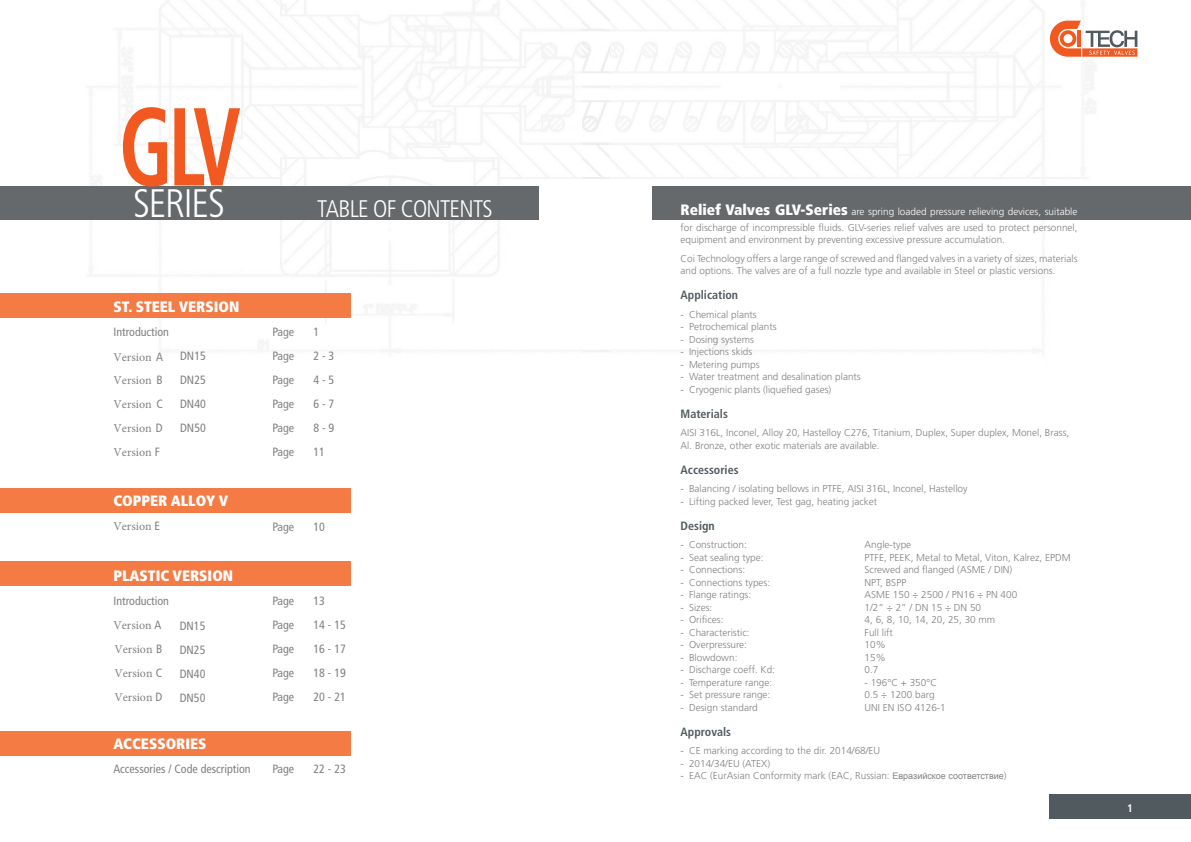
<style>
.page{position:relative;width:1191px;height:842px;background:#fff}
.page>*{position:absolute;margin:0;border:0;box-sizing:border-box;transform-origin:0 0}
.t1{font:700 condensed 110.6px "Frutiger";color:#f15921;scale:.75 1}
.t2{font:300 condensed 39.8px "Frutiger";letter-spacing:-.03em;color:#fff}
.t3{font:300 condensed 24px "Frutiger";letter-spacing:-.03em;color:#fff}
.t4{font:900 condensed 15px "Frutiger";color:#fff}
.t5{font:condensed 12px "Frutiger";color:#808180}
.t6{font:12px/24px "Minion Pro";color:#808180;text-align:justify}
.t7{font:700 condensed 12px "Frutiger";color:#515a5e}
.t8{font:700 condensed 11px "Frutiger";color:#fff}
.t9{font:300 10px/16px "Frutiger";color:#808180}
.s1{font-family:"Frutiger";font-stretch:condensed}
.s2{font-weight:900;font-stretch:condensed;font-size:15px;color:#fff}
.s3{color:#fff}
.s4{font-family:"Arial";font-weight:400;font-size:9px}
</style>
<div class="page">
<img style="left:85px;top:0;width:1020px;height:354px">
<img style="left:583px;top:0;width:26px;height:354px">
<div style="left:1049px;top:794px;width:142px;height:25px;background:#515a5e"></div>
<svg style="left:1050px;top:21px;width:87px;height:36px"></svg>
<div style="left:652px;top:186px;width:539px;height:33px;background:#66696c"></div>
<div style="left:0;top:186px;width:539px;height:33px;background:#66696c"></div>
<div style="left:0;top:561px;width:351px;height:25px;background:#f47b44"></div>
<div style="left:0;top:731px;width:351px;height:24px;background:#f47b44"></div>
<div style="left:0;top:488px;width:351px;height:25px;background:#f47b44"></div>
<div style="left:0;top:293px;width:351px;height:25px;background:#f47b44"></div>
<h1 class="t1" style="left:119px;top:82px;width:164px">GLV</h1>
<h2 class="t2" style="left:133px;top:181px;width:93px">SERIES</h2>
<h3 class="t3" style="left:317px;top:195px;width:177px">TABLE OF CONTENTS</h3>
<h3 class="t4" style="left:113px;top:298px;width:127px">ST. STEEL VERSION</h3>
<p class="t5" style="left:113px;top:325px;width:57px">Introduction</p>
<p class="t5" style="left:272px;top:325px;width:23px">Page</p>
<p class="t5" style="left:313px;top:325px;width:7px">1</p>
<p class="t6" style="left:113px;top:345px;width:51px">Version <span class="s1">A</span></p>
<p class="t5" style="left:180px;top:349px;width:27px">DN15</p>
<p class="t5" style="left:272px;top:349px;width:23px">Page</p>
<p class="t5" style="left:313px;top:349px;width:22px">2 - 3</p>
<p class="t5" style="left:180px;top:373px;width:27px">DN25</p>
<p class="t5" style="left:272px;top:373px;width:23px">Page</p>
<p class="t5" style="left:313px;top:373px;width:22px">4 - 5</p>
<p class="t5" style="left:180px;top:397px;width:27px">DN40</p>
<p class="t5" style="left:272px;top:397px;width:23px">Page</p>
<p class="t5" style="left:313px;top:397px;width:22px">6 - 7</p>
<p class="t5" style="left:180px;top:421px;width:27px">DN50</p>
<p class="t5" style="left:272px;top:421px;width:23px">Page</p>
<p class="t5" style="left:313px;top:421px;width:22px">8 - 9</p>
<p class="t6" style="left:113px;top:368px;width:51px">Version <span class="s1">B </span>Version <span class="s1">C </span>Version <span class="s1">D </span>Version <span class="s1">F</span></p>
<p class="t5" style="left:272px;top:445px;width:23px">Page</p>
<p class="t5" style="left:313px;top:445px;width:13px">11</p>
<h3 class="t4" style="left:113px;top:491px;width:116px">COPPER ALLOY V</h3>
<p class="t6" style="left:113px;top:515px;width:48px">Version <span class="s1">E</span></p>
<p class="t5" style="left:272px;top:519px;width:23px">Page</p>
<p class="t5" style="left:313px;top:519px;width:13px">10</p>
<h3 class="t4" style="left:113px;top:567px;width:121px">PLASTIC VERSION</h3>
<p class="t5" style="left:113px;top:594px;width:57px">Introduction</p>
<p class="t5" style="left:272px;top:594px;width:23px">Page</p>
<p class="t5" style="left:313px;top:594px;width:13px">13</p>
<p class="t6" style="left:113px;top:614px;width:49px">Version <span class="s1">A</span></p>
<p class="t5" style="left:180px;top:618px;width:27px">DN15</p>
<p class="t5" style="left:272px;top:618px;width:23px">Page</p>
<p class="t5" style="left:313px;top:618px;width:34px">14 - 15</p>
<p class="t5" style="left:180px;top:642px;width:27px">DN25</p>
<p class="t5" style="left:272px;top:642px;width:23px">Page</p>
<p class="t5" style="left:313px;top:642px;width:34px">16 - 17</p>
<p class="t5" style="left:180px;top:666px;width:27px">DN40</p>
<p class="t5" style="left:272px;top:666px;width:23px">Page</p>
<p class="t5" style="left:313px;top:666px;width:34px">18 - 19</p>
<p class="t6" style="left:114px;top:637px;width:50px">Version <span class="s1">B </span>Version <span class="s1">C </span>Version <span class="s1">D</span></p>
<p class="t5" style="left:180px;top:690px;width:27px">DN50</p>
<p class="t5" style="left:272px;top:690px;width:23px">Page</p>
<p class="t5" style="left:313px;top:690px;width:34px">20 - 21</p>
<h3 class="t4" style="left:113px;top:735px;width:95px">ACCESSORIES</h3>
<p class="t5" style="left:113px;top:762px;width:139px">Accessories / Code description</p>
<p class="t5" style="left:272px;top:762px;width:23px">Page</p>
<p class="t5" style="left:313px;top:762px;width:34px">22 - 23</p>
<p class="t9" style="left:680px;top:203px;width:398px"><span class="s2">Relief Valves GLV-Series</span> <span class="s3">are spring loaded pressure relieving devices, suitable </span>for discharge of incompressible fluids. GLV-series relief valves are used to protect personnel,</p>
<p class="t9" style="left:680px;top:231px;width:398px;line-height:18.5px">equipment and environment by preventing excessive pressure accumulation.<br>Coi Technology offers a large range of screwed and flanged valves in a variety of sizes, materials</p>
<p class="t9" style="left:680px;top:263px;width:376px">and options. The valves are of a full nozzle type and available in Steel or plastic versions.</p>
<p class="t7" style="left:680px;top:288px;width:59px">Application</p>
<p class="t9" style="left:680px;top:306px;width:78px">- Chemical plants</p>
<p class="t9" style="left:680px;top:319px;width:98px">- Petrochemical plants</p>
<p class="t9" style="left:680px;top:331px;width:75px">- Dosing systems</p>
<p class="t9" style="left:680px;top:344px;width:73px">- Injections skids</p>
<p class="t9" style="left:680px;top:356px;width:81px">- Metering pumps</p>
<p class="t9" style="left:680px;top:369px;width:182px">- Water treatment and desalination plants</p>
<p class="t9" style="left:680px;top:381px;width:152px">- Cryogenic plants (liquefied gases)</p>
<p class="t7" style="left:680px;top:406px;width:49px">Materials</p>
<p class="t9" style="left:680px;top:427px;width:390px;line-height:12.5px">AISI 316L, Inconel, Alloy 20, Hastelloy C276, Titanium, Duplex, Super duplex, Monel, Brass,<br>Al. Bronze, other exotic materials are available.</p>
<p class="t7" style="left:680px;top:462px;width:59px">Accessories</p>
<p class="t9" style="left:680px;top:481px;width:288px">- Balancing / isolating bellows in PTFE, AISI 316L, Inconel, Hastelloy</p>
<p class="t9" style="left:680px;top:493px;width:198px">- Lifting packed lever, Test gag, heating jacket</p>
<p class="t7" style="left:680px;top:518px;width:36px">Design</p>
<p class="t9" style="left:680px;top:537px;width:68px">- Construction:</p>
<p class="t9" style="left:864px;top:537px;width:48px">Angle-type</p>
<p class="t9" style="left:680px;top:549px;width:84px">- Seat sealing type:</p>
<p class="t9" style="left:864px;top:549px;width:208px">PTFE, PEEK, Metal to Metal, Viton, Kalrez, EPDM</p>
<p class="t9" style="left:680px;top:562px;width:66px">- Connections:</p>
<p class="t9" style="left:864px;top:562px;width:149px">Screwed and flanged (ASME / DIN)</p>
<p class="t9" style="left:680px;top:574px;width:91px">- Connections types:</p>
<p class="t9" style="left:864px;top:574px;width:43px">NPT, BSPP</p>
<p class="t9" style="left:680px;top:587px;width:72px">- Flange ratings:</p>
<p class="t9" style="left:864px;top:587px;width:154px">ASME 150 ÷ 2500 / PN16 ÷ PN 400</p>
<p class="t9" style="left:680px;top:599px;width:33px">- Sizes:</p>
<p class="t9" style="left:864px;top:599px;width:118px">1/2” ÷ 2” / DN 15 ÷ DN 50</p>
<p class="t9" style="left:680px;top:612px;width:44px">- Orifices:</p>
<p class="t9" style="left:864px;top:612px;width:132px">4, 6, 8, 10, 14, 20, 25, 30 mm</p>
<p class="t9" style="left:680px;top:624px;width:71px">- Characteristic:</p>
<p class="t9" style="left:864px;top:624px;width:30px">Full lift</p>
<p class="t9" style="left:680px;top:637px;width:68px">- Overpressure:</p>
<p class="t9" style="left:864px;top:637px;width:23px">10%</p>
<p class="t9" style="left:680px;top:649px;width:58px">- Blowdown:</p>
<p class="t9" style="left:864px;top:649px;width:23px">15%</p>
<p class="t9" style="left:680px;top:662px;width:96px">- Discharge coeff. Kd:</p>
<p class="t9" style="left:864px;top:662px;width:15px">0.7</p>
<p class="t9" style="left:680px;top:674px;width:93px">- Temperature range:</p>
<p class="t9" style="left:864px;top:674px;width:74px">- 196°C + 350°C</p>
<p class="t9" style="left:680px;top:687px;width:91px">- Set pressure range:</p>
<p class="t9" style="left:864px;top:687px;width:71px">0.5 ÷ 1200 barg</p>
<p class="t9" style="left:680px;top:699px;width:79px">- Design standard</p>
<p class="t9" style="left:864px;top:699px;width:83px">UNI EN ISO 4126-1</p>
<p class="t7" style="left:680px;top:724px;width:52px">Approvals</p>
<p class="t9" style="left:680px;top:743px;width:201px">- CE marking according to the dir. 2014/68/EU</p>
<p class="t9" style="left:680px;top:755px;width:91px">- 2014/34/EU (ATEX)</p>
<p class="t9" style="left:680px;top:768px;width:327px">- EAC (EurAsian Conformity mark (EAC, Russian: <span class="s4">Евразийское соответствие</span>)</p>
<p class="t8" style="left:1127px;top:802px;width:7px">1</p>
</div>
